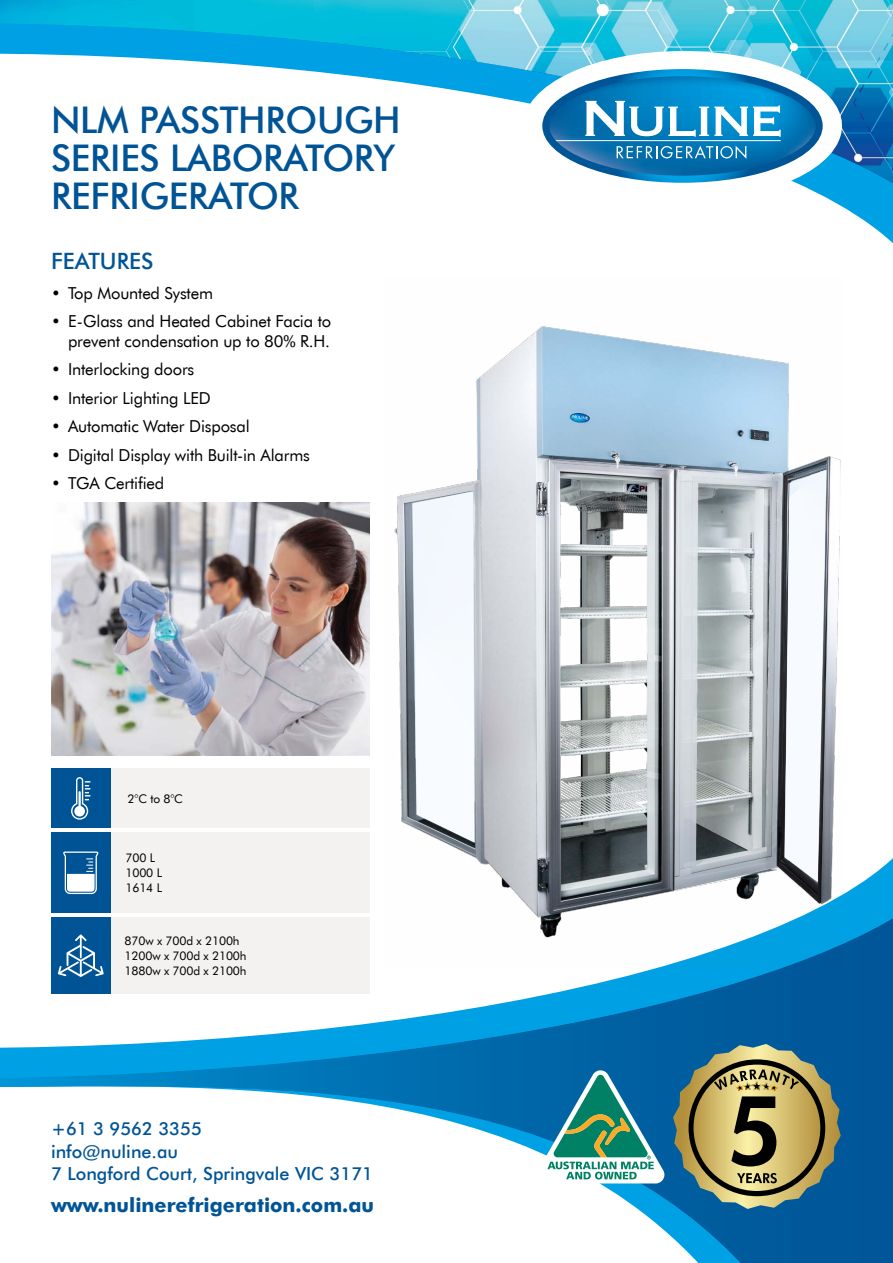
<style>
.page{position:relative;width:893px;height:1263px;background:#fff}
.page>*{position:absolute;margin:0;border:0;box-sizing:border-box;transform-origin:0 0}
.t1{font:500 36.75px/38.2px "Futura BT";letter-spacing:-.01em;color:#005496}
.t2{font:500 22.5px "Futura BT";color:#005496}
.t3{font:700 19.8px "Futura BT";color:#005496}
.t4{font:500 18px/22.5px "Futura BT";color:#005496}
.t5{font:16.5px/19.5px "Futura BT";letter-spacing:-.01em;color:#000;text-align:right}
.t6{font:12px/15px "Futura BT";letter-spacing:-.01em;color:#000}
</style>
<div class="page">
<svg style="left:825px;top:197px;width:68px;height:47px"></svg>
<img style="left:0;top:0;width:893px;height:197px">
<svg style="left:0;top:1078px;width:893px;height:185px"></svg>
<svg style="left:0;top:858px;width:893px;height:220px"></svg>
<div style="left:523px;top:51px;width:319px;height:150px;background:#fff;border-radius:50%"></div>
<svg style="left:542px;top:69px;width:281px;height:114px"></svg>
<img style="left:386px;top:326px;width:456px;height:640px">
<div style="left:51px;top:917px;width:319px;height:77px;background:#f4f2f1"></div>
<div style="left:51px;top:917px;width:60px;height:77px;background:#005496"></div>
<svg style="left:58px;top:934px;width:46px;height:43px"></svg>
<div style="left:51px;top:832px;width:319px;height:81px;background:#f4f2f1"></div>
<div style="left:51px;top:832px;width:60px;height:81px;background:#005496"></div>
<svg style="left:63px;top:851px;width:35px;height:43px"></svg>
<div style="left:51px;top:769px;width:319px;height:59px;background:#f4f2f1"></div>
<div style="left:51px;top:769px;width:60px;height:59px;background:#005496"></div>
<svg style="left:71px;top:777px;width:20px;height:43px"></svg>
<svg style="left:537px;top:1070px;width:127px;height:113px"></svg>
<img style="left:51px;top:503px;width:319px;height:252px">
<svg style="left:673px;top:1044px;width:168px;height:165px"></svg>
<h1 class="t1" style="left:51px;top:100px;width:351px">NLM PASSTHROUGH<br>SERIES LABORATORY<br>REFRIGERATOR</h1>
<h2 class="t2" style="left:51px;top:247px;width:104px">FEATURES</h2>
<p class="t5" style="left:51px;top:283px;width:163px">• Top Mounted System</p>
<p class="t5" style="left:51px;top:312px;width:282px">• E-Glass and Heated Cabinet Facia to prevent condensation up to 80% R.H.</p>
<p class="t5" style="left:51px;top:360px;width:145px">• Interlocking doors</p>
<p class="t5" style="left:51px;top:388px;width:161px">• Interior Lighting LED</p>
<p class="t5" style="left:51px;top:417px;width:200px">• Automatic Water Disposal</p>
<p class="t5" style="left:51px;top:445px;width:260px">• Digital Display with Built-in Alarms</p>
<p class="t5" style="left:51px;top:474px;width:115px">• TGA Certified</p>
<p class="t6" style="left:128px;top:791px;width:57px">2°C to 8°C</p>
<p class="t6" style="left:125px;top:850px;width:38px">700 L<br>1000 L<br>1614 L</p>
<p class="t6" style="left:125px;top:933px;width:124px">870w x 700d x 2100h<br>1200w x 700d x 2100h<br>1880w x 700d x 2100h</p>
<p class="t4" style="left:51px;top:1118px;width:324px">+61 3 9562 3355<br>info@nuline.au<br>7 Longford Court, Springvale VIC 3171</p>
<p class="t3" style="left:51px;top:1193px;width:325px">www.nulinerefrigeration.com.au</p>
</div>
